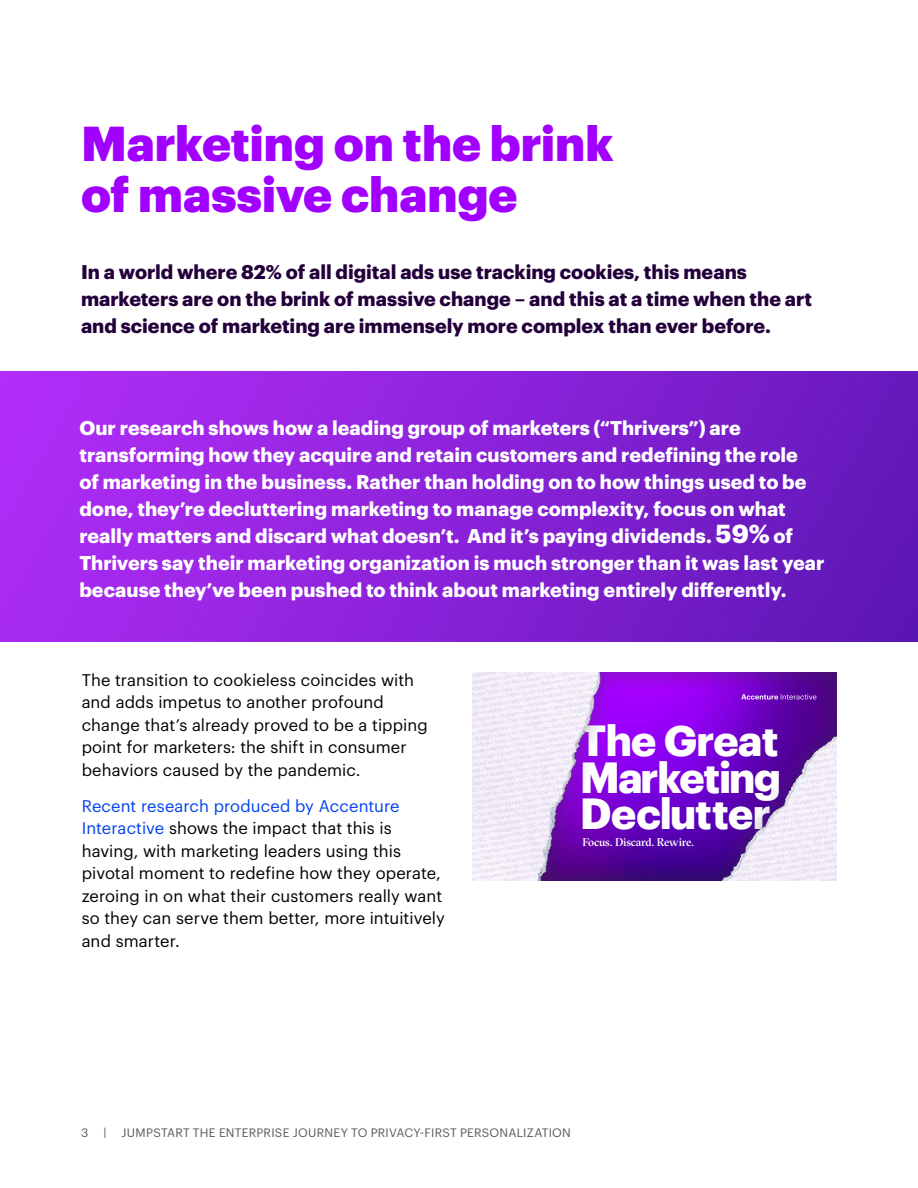
<style>
.page{position:relative;width:918px;height:1188px;background:#fff}
.page>*{position:absolute;margin:0;border:0;box-sizing:border-box;transform-origin:0 0}
.t1{font:900 48px/51px "Graphik";letter-spacing:-.005em;color:#a100ff}
.t2{font:700 42.45px/36.3px "Graphik";letter-spacing:-.035em;color:#fff;text-align:justify}
.INTRO_TEXT{font:700 19.5px/27px "Graphik";color:#fff}
.INTRO_GENERAL{font:700 19.5px/27px "Graphik";color:#24003b}
.Body_12-17{font:16.5px/22.5px "Graphik";letter-spacing:.005em;color:#000}
.t3{font:12px "Graphik";letter-spacing:.015em;color:#595959}
.t4{font:500 11.25px "GT Sectra Fine";letter-spacing:-.015em;color:#fff}
.s1{font-size:25.5px}
.s2{color:#0041f0}
</style>
<div class="page">
<img style="left:0;top:372px;width:918px;height:270px">
<img style="left:472px;top:672px;width:365px;height:209px">
<svg style="left:741px;top:694px;width:75px;height:6px"></svg>
<p class="t1" style="left:81px;top:114px;width:534px">Marketing on the brink of massive change</p>
<p class="INTRO_GENERAL" style="left:81px;top:257px;width:733px">In a world where 82% of all digital ads use tracking cookies, this means marketers are on the brink of massive change – and this at a time when the art and science of marketing are immensely more complex than ever before.</p>
<p class="INTRO_TEXT" style="left:79px;top:412px;width:746px">Our research shows how a leading group of marketers (“Thrivers”) are transforming how they acquire and retain customers and redefining the role<br>of marketing in the business. Rather than holding on to how things used to be done, they’re decluttering marketing to manage complexity, focus on what really matters and discard what doesn’t. And it’s paying dividends. <span class="s1">59%</span> of Thrivers say their marketing organization is much stronger than it was last year because they’ve been pushed to think about marketing entirely differently.</p>
<p class="Body_12-17" style="left:82px;top:667px;width:348px">The transition to cookieless coincides with and adds impetus to another profound change that’s already proved to be a tipping point for marketers: the shift in consumer behaviors caused by the pandemic.</p>
<p class="Body_12-17" style="left:82px;top:793px;width:365px"><span class="s2">Recent research produced by Accenture Interactive</span> shows the impact that this is having, with marketing leaders using this pivotal moment to redefine how they operate, zeroing in on what their customers really want so they can serve them better, more intuitively and smarter.</p>
<p class="t2" style="left:580px;top:719px;width:203px">The Great Marketing Declutter</p>
<p class="t4" style="left:582px;top:835px;width:113px">Focus. Discard. Rewire.</p>
<p class="t3" style="left:81px;top:1124px;width:9px">3</p>
<p class="t3" style="left:104px;top:1124px;width:469px">| JUMPSTART THE ENTERPRISE JOURNEY TO PRIVACY-FIRST PERSONALIZATION</p>
</div>
